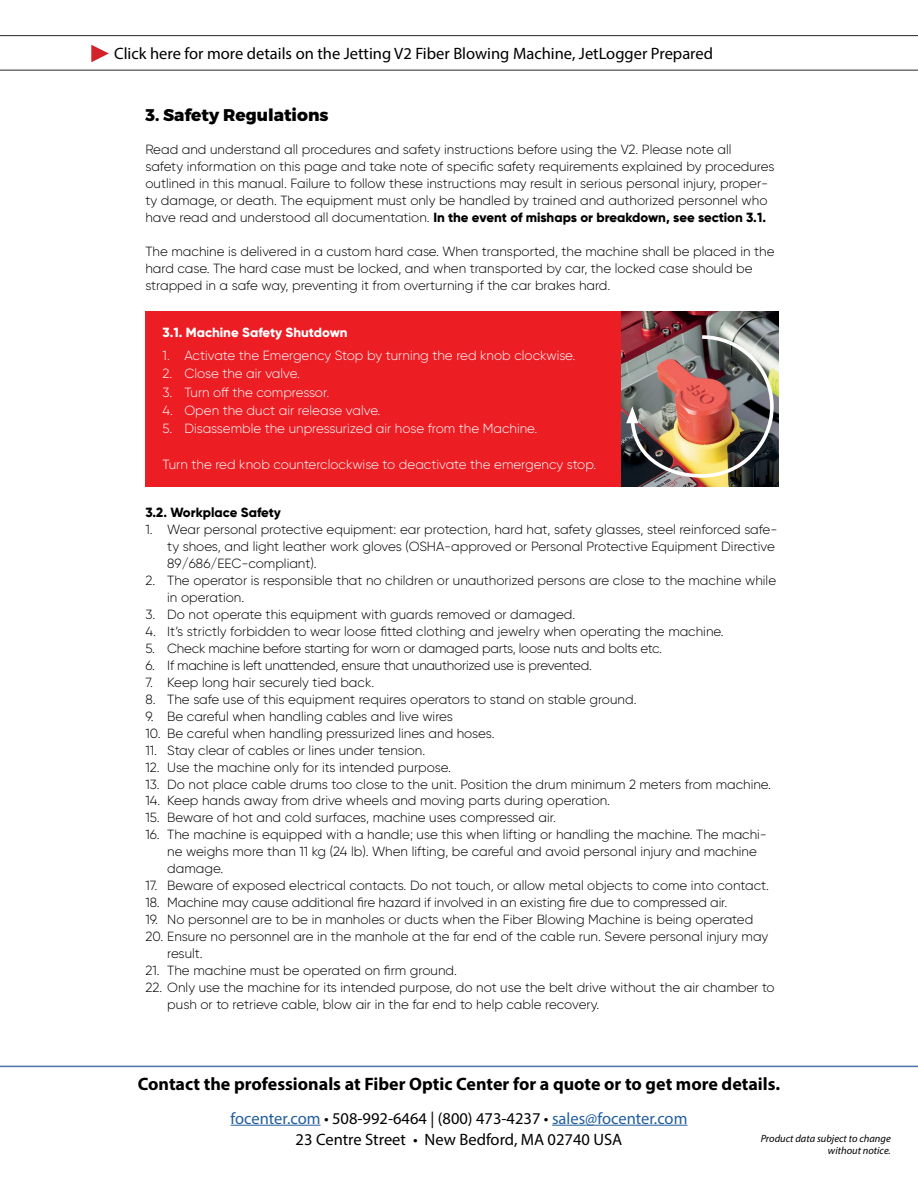
<style>
.page{position:relative;width:918px;height:1188px;background:#fff}
.page>*{position:absolute;margin:0;border:0;box-sizing:border-box;transform-origin:0 0}
.t1{font:700 18px "Myriad Pro";color:#000}
.t2{font:16.95px "Trueno Ex Bd";color:#000}
.t3{font:16.5px "Myriad Pro";color:#000}
.t4{font:16.5px "Myriad Pro";color:#215e9e}
.t5{font:300 13.35px/17px "Gilroy";color:#000}
.t6{font:300 13.35px "Gilroy";color:#fff}
.t7{font:300 13.35px "Gilroy";letter-spacing:-.02em;color:#000}
.t8{font:800 13.35px "Gilroy";color:#fff}
.t9{font:800 13.35px "Gilroy";color:#000}
.t10{font:italic 10.5px/12.6px "Myriad Pro";color:#000;text-align:right}
.s1{font-weight:800}
.s2{color:#000}
</style>
<div class="page">
<hr style="left:231px;top:1125px;width:90px;height:1px;background:#215e9e">
<hr style="left:552px;top:1125px;width:135px;height:1px;background:#215e9e">
<hr style="left:0;top:1066px;width:918px;height:1px;background:#4f70a8">
<hr style="left:0;top:70px;width:918px;height:1px;background:#262626">
<svg style="left:91px;top:45px;width:18px;height:17px"></svg>
<hr style="left:0;top:35px;width:918px;height:1px;background:#262626">
<div style="left:145px;top:312px;width:476px;height:175px;background:#ed1d24"></div>
<img style="left:621px;top:312px;width:158px;height:175px">
<img style="left:626px;top:333px;width:150px;height:147px">
<p class="t3" style="left:114px;top:43px;width:600px">Click here for more details on the Jetting V2 Fiber Blowing Machine, JetLogger Prepared</p>
<p class="t2" style="left:145px;top:105px;width:185px">3. Safety Regulations</p>
<p class="t5" style="left:145px;top:141px;width:630px">Read and understand all procedures and safety instructions before using the V2. Please note all<br>safety information on this page and take note of specific safety requirements explained by procedures outlined in this manual. Failure to follow these instructions may result in serious personal injury, proper&shy;ty damage, or death. The equipment must only be handled by trained and authorized personnel who have read and understood all documentation. <span class="s1">In the event of mishaps or breakdown, see section 3.1.</span></p>
<p class="t5" style="left:145px;top:243px;width:631px">The machine is delivered in a custom hard case. When transported, the machine shall be placed in the hard case. The hard case must be locked, and when transported by car, the locked case should be strapped in a safe way, preventing it from overturning if the car brakes hard.</p>
<p class="t8" style="left:163px;top:324px;width:187px">3.1. Machine Safety Shutdown</p>
<p class="t6" style="left:163px;top:347px;width:414px">1. Activate the Emergency Stop by turning the red knob clockwise.</p>
<p class="t6" style="left:163px;top:366px;width:139px">2. Close the air valve.</p>
<p class="t6" style="left:163px;top:384px;width:168px">3. Turn off the compressor.</p>
<p class="t6" style="left:163px;top:402px;width:219px">4. Open the duct air release valve.</p>
<p class="t6" style="left:163px;top:420px;width:376px">5. Disassemble the unpressurized air hose from the Machine.</p>
<p class="t6" style="left:163px;top:456px;width:435px">Turn the red knob counterclockwise to deactivate the emergency stop.</p>
<p class="t9" style="left:145px;top:504px;width:137px">3.2. Workplace Safety</p>
<p class="t5" style="left:167px;top:521px;width:612px;text-indent:-22px">1. Wear personal protective equipment: ear protection, hard hat, safety glasses, steel reinforced safe&shy;ty shoes, and light leather work gloves (OSHA-approved or Personal Protective Equipment Directive<br>89/686/EEC-compliant).</p>
<p class="t5" style="left:167px;top:572px;width:610px;text-indent:-22px">2. The operator is responsible that no children or unauthorized persons are close to the machine while in operation.</p>
<p class="t5" style="left:145px;top:606px;width:431px">3. Do not operate this equipment with guards removed or damaged.</p>
<p class="t5" style="left:145px;top:623px;width:580px">4. It’s strictly forbidden to wear loose fitted clothing and jewelry when operating the machine.</p>
<p class="t7" style="left:145px;top:640px;width:518px">5. Check machine before starting for worn or damaged parts, loose nuts and bolts etc.</p>
<p class="t7" style="left:145px;top:657px;width:448px">6. If machine is left unattended, ensure that unauthorized use is prevented.</p>
<p class="t5" style="left:145px;top:674px;width:230px">7. Keep long hair securely tied back.</p>
<p class="t5" style="left:145px;top:691px;width:493px">8. The safe use of this equipment requires operators to stand on stable ground.</p>
<p class="t5" style="left:145px;top:707px;width:309px">9. Be careful when handling cables and live wires</p>
<p class="t5" style="left:145px;top:724px;width:351px">10. Be careful when handling pressurized lines and hoses.</p>
<p class="t5" style="left:145px;top:741px;width:281px">11. Stay clear of cables or lines under tension.</p>
<p class="t5" style="left:145px;top:758px;width:307px">12. Use the machine only for its intended purpose.</p>
<p class="t5" style="left:145px;top:775px;width:627px">13. Do not place cable drums too close to the unit. Position the drum minimum 2 meters from machine.</p>
<p class="t5" style="left:145px;top:792px;width:466px">14. Keep hands away from drive wheels and moving parts during operation.</p>
<p class="t5" style="left:145px;top:809px;width:412px">15. Beware of hot and cold surfaces, machine uses compressed air.</p>
<p class="t5" style="left:167px;top:826px;width:601px;text-indent:-22px">16. The machine is equipped with a handle; use this when lifting or handling the machine. The machi&shy;ne weighs more than 11 kg (24 lb). When lifting, be careful and avoid personal injury and machine damage.</p>
<p class="t5" style="left:145px;top:877px;width:625px">17. Beware of exposed electrical contacts. Do not touch, or allow metal objects to come into contact.</p>
<p class="t5" style="left:145px;top:894px;width:583px">18. Machine may cause additional fire hazard if involved in an existing fire due to compressed air.</p>
<p class="t5" style="left:145px;top:911px;width:609px">19. No personnel are to be in manholes or ducts when the Fiber Blowing Machine is being operated</p>
<p class="t5" style="left:167px;top:928px;width:603px;text-indent:-22px">20. Ensure no personnel are in the manhole at the far end of the cable run. Severe personal injury may result.</p>
<p class="t5" style="left:145px;top:962px;width:313px">21. The machine must be operated on firm ground.</p>
<p class="t5" style="left:167px;top:979px;width:609px;text-indent:-22px">22. Only use the machine for its intended purpose, do not use the belt drive without the air chamber to push or to retrieve cable, blow air in the far end to help cable recovery.</p>
<p class="t1" style="left:138px;top:1072px;width:644px">Contact the professionals at Fiber Optic Center for a quote or to get more details.</p>
<p class="t4" style="left:231px;top:1108px;width:458px">focenter.com <span class="s2">• 508-992-6464 | (800) 473-4237 •</span> sales@focenter.com</p>
<p class="t3" style="left:296px;top:1129px;width:328px">23 Centre Street • New Bedford, MA 02740 USA</p>
<p class="t10" style="left:761px;top:1132px;width:132px">Product data subject to change without notice.</p>
</div>
